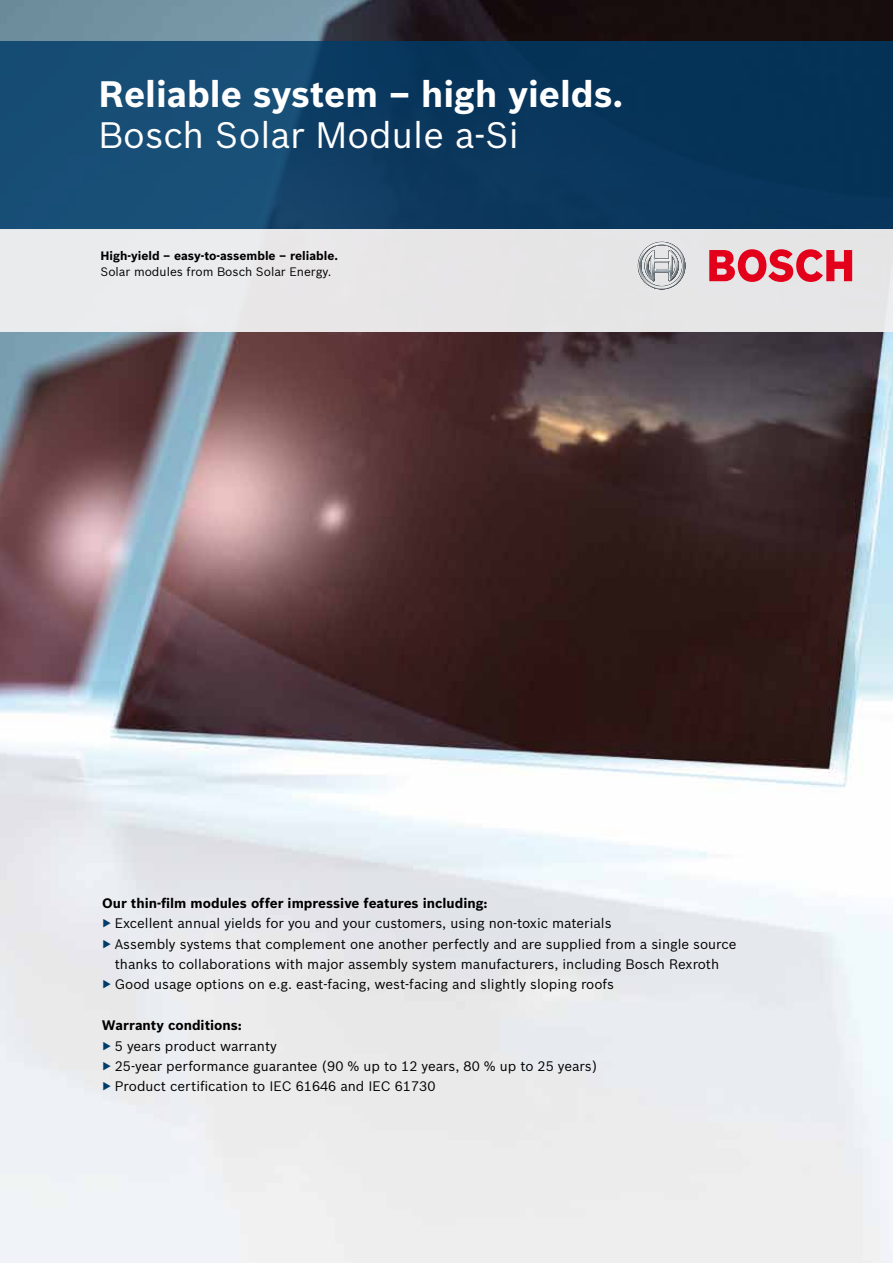
<style>
.page{position:relative;width:893px;height:1263px;background:#fff}
.page>*{position:absolute;margin:0;border:0;box-sizing:border-box;transform-origin:0 0}
.t1{font:700 36px "Bosch Sans";color:#fff}
.t2{font:36px "Bosch Sans";color:#fff}
.t3{font:13.5px/20.4px "Bosch Sans";color:#000}
.t4{font:700 13.5px "Bosch Sans";color:#000}
.t5{font:700 12px "Bosch Sans";color:#000}
.t6{font:12px "Bosch Sans";color:#000}
</style>
<div class="page">
<img style="left:0;top:0;width:893px;height:1263px">
<div style="left:0;top:41px;width:893px;height:189px;background:linear-gradient(to right,#1a5079,#012c50)"></div>
<div style="left:0;top:230px;width:893px;height:102px;background:#e7e6e7"></div>
<svg style="left:638px;top:242px;width:47px;height:47px"></svg>
<svg style="left:709px;top:249px;width:143px;height:33px"></svg>
<svg style="left:103px;top:919px;width:8px;height:8px"></svg>
<svg style="left:103px;top:939px;width:8px;height:9px"></svg>
<svg style="left:103px;top:980px;width:8px;height:9px"></svg>
<svg style="left:103px;top:1041px;width:8px;height:9px"></svg>
<svg style="left:103px;top:1062px;width:8px;height:8px"></svg>
<svg style="left:103px;top:1082px;width:8px;height:9px"></svg>
<h1 class="t1" style="left:99px;top:72px;width:526px">Reliable system – high yields.</h1>
<h1 class="t2" style="left:99px;top:113px;width:422px">Bosch Solar Module a-Si</h1>
<p class="t5" style="left:100px;top:248px;width:239px">High-yield – easy-to-assemble – reliable.</p>
<p class="t6" style="left:100px;top:264px;width:233px">Solar modules from Bosch Solar Energy.</p>
<p class="t4" style="left:102px;top:894px;width:387px">Our thin-film modules offer impressive features including:</p>
<p class="t3" style="left:115px;top:913px;width:623px">Excellent annual yields for you and your customers, using non-toxic materials<br>Assembly systems that complement one another perfectly and are supplied from a single source thanks to collaborations with major assembly system manufacturers, including Bosch Rexroth Good usage options on e.g. east-facing, west-facing and slightly sloping roofs</p>
<p class="t4" style="left:102px;top:1017px;width:142px">Warranty conditions:</p>
<p class="t3" style="left:115px;top:1035px;width:484px">5 years product warranty<br>25-year performance guarantee (90 % up to 12 years, 80 % up to 25 years)<br>Product certification to IEC 61646 and IEC 61730</p>
</div>
